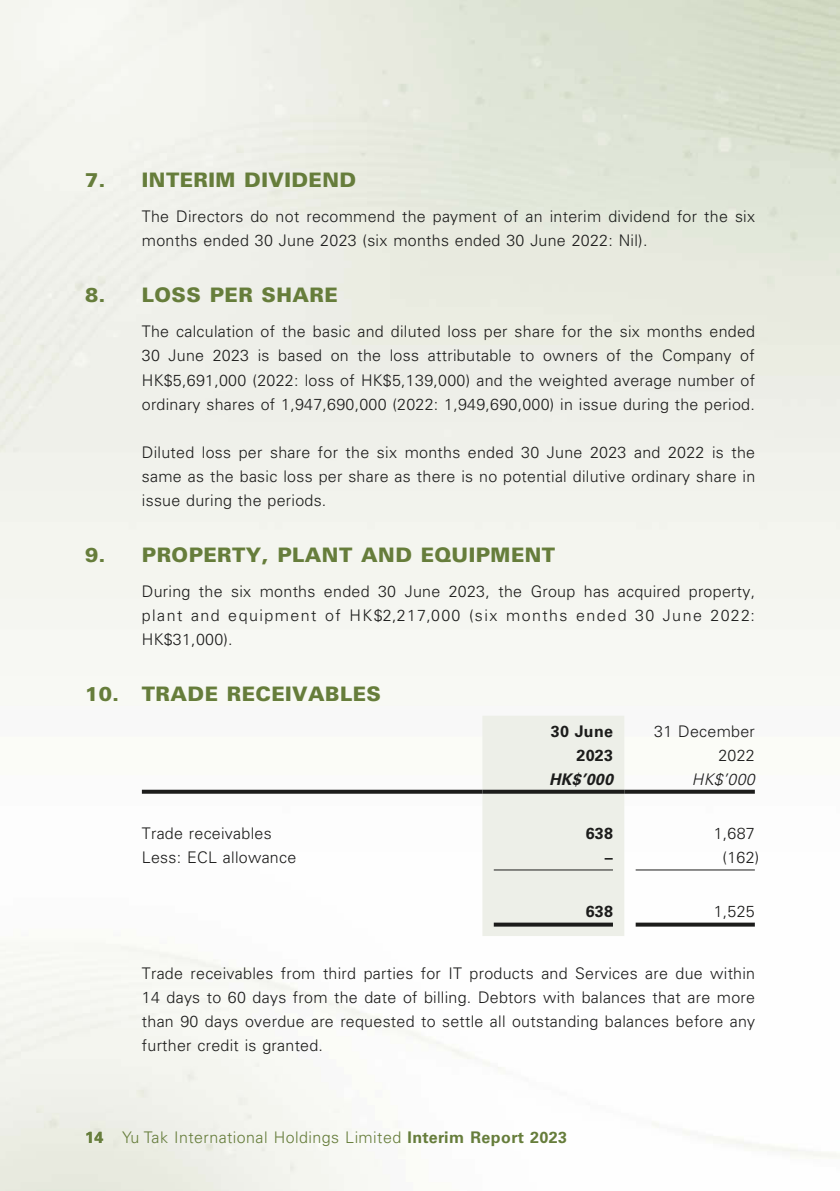
<style>
.page{position:relative;width:840px;height:1191px;background:#fff}
.page>*{position:absolute;margin:0;border:0;box-sizing:border-box;transform-origin:0 0}
.t1{font:900 20px "Univers LT Std";letter-spacing:.02em;color:#667d3b}
.t2{font:300 16px/24px "Univers LT Std";letter-spacing:.015em;color:#1c1c1b;text-align:justify}
.t3{font:300 16px "Univers LT Std";letter-spacing:.025em;color:#667d3b}
.t4{font:700 16px/24px "Univers LT Std";letter-spacing:.015em;color:#1c1c1b;text-align:right}
.t5{font:italic 700 16px "Univers LT Std";color:#1c1c1b}
.t6{font:italic 300 16px "Univers LT Std";color:#1c1c1b}
.t7{font:700 16px "Univers LT Std";color:#667d3b}
.s1{font-weight:700}
</style>
<div class="page">
<img style="left:0;top:0;width:839px;height:1191px">
<div style="left:482px;top:715px;width:142px;height:221px;background:#edefe8"></div>
<svg style="left:142px;top:789px;width:340px;height:4px"></svg>
<svg style="left:482px;top:789px;width:142px;height:4px"></svg>
<svg style="left:624px;top:789px;width:130px;height:4px"></svg>
<hr style="left:493px;top:869px;width:119px;height:1px;background:#1c1c1b">
<hr style="left:635px;top:869px;width:119px;height:1px;background:#1c1c1b">
<svg style="left:493px;top:922px;width:119px;height:4px"></svg>
<svg style="left:635px;top:922px;width:119px;height:4px"></svg>
<p class="t1" style="left:85px;top:167px;width:272px">7. INTERIM DIVIDEND</p>
<p class="t2" style="left:142px;top:204px;width:614px">The Directors do not recommend the payment of an interim dividend for the six months ended 30 June 2023 (six months ended 30 June 2022: Nil).</p>
<p class="t1" style="left:85px;top:282px;width:254px">8. LOSS PER SHARE</p>
<p class="t2" style="left:142px;top:320px;width:614px">The calculation of the basic and diluted loss per share for the six months ended 30 June 2023 is based on the loss attributable to owners of the Company of HK$5,691,000 (2022: loss of HK$5,139,000) and the weighted average number of ordinary shares of 1,947,690,000 (2022: 1,949,690,000) in issue during the period.</p>
<p class="t2" style="left:142px;top:440px;width:614px">Diluted loss per share for the six months ended 30 June 2023 and 2022 is the same as the basic loss per share as there is no potential dilutive ordinary share in issue during the periods.</p>
<p class="t1" style="left:85px;top:542px;width:471px">9. PROPERTY, PLANT AND EQUIPMENT</p>
<p class="t2" style="left:142px;top:579px;width:614px">During the six months ended 30 June 2023, the Group has acquired property, plant and equipment of HK$2,217,000 (six months ended 30 June 2022:<br>HK$31,000).</p>
<p class="t1" style="left:85px;top:681px;width:297px">10. TRADE RECEIVABLES</p>
<p class="t4" style="left:550px;top:719px;width:64px">30 June<br>2023</p>
<p class="t2" style="left:654px;top:719px;width:102px;text-align:right">31 December<br>2022</p>
<p class="t5" style="left:548px;top:770px;width:65px">HK$’000</p>
<p class="t6" style="left:691px;top:769px;width:64px">HK$’000</p>
<p class="t2" style="left:142px;top:821px;width:131px">Trade receivables</p>
<p class="t4" style="left:585px;top:821px;width:29px">638</p>
<p class="t2" style="left:713px;top:821px;width:43px">1,687</p>
<p class="t2" style="left:142px;top:845px;width:156px">Less: ECL allowance</p>
<p class="t4" style="left:604px;top:845px;width:9px">–</p>
<p class="t2" style="left:722px;top:845px;width:38px">(162)</p>
<p class="t4" style="left:585px;top:899px;width:29px">638</p>
<p class="t2" style="left:713px;top:899px;width:43px">1,525</p>
<p class="t2" style="left:142px;top:961px;width:614px">Trade receivables from third parties for IT products and Services are due within 14 days to 60 days from the date of billing. Debtors with balances that are more than 90 days overdue are requested to settle all outstanding balances before any further credit is granted.</p>
<p class="t7" style="left:85px;top:1127px;width:20px">14</p>
<p class="t3" style="left:122px;top:1127px;width:446px">Yu Tak International Holdings Limited <span class="s1">Interim Report 2023</span></p>
</div>
